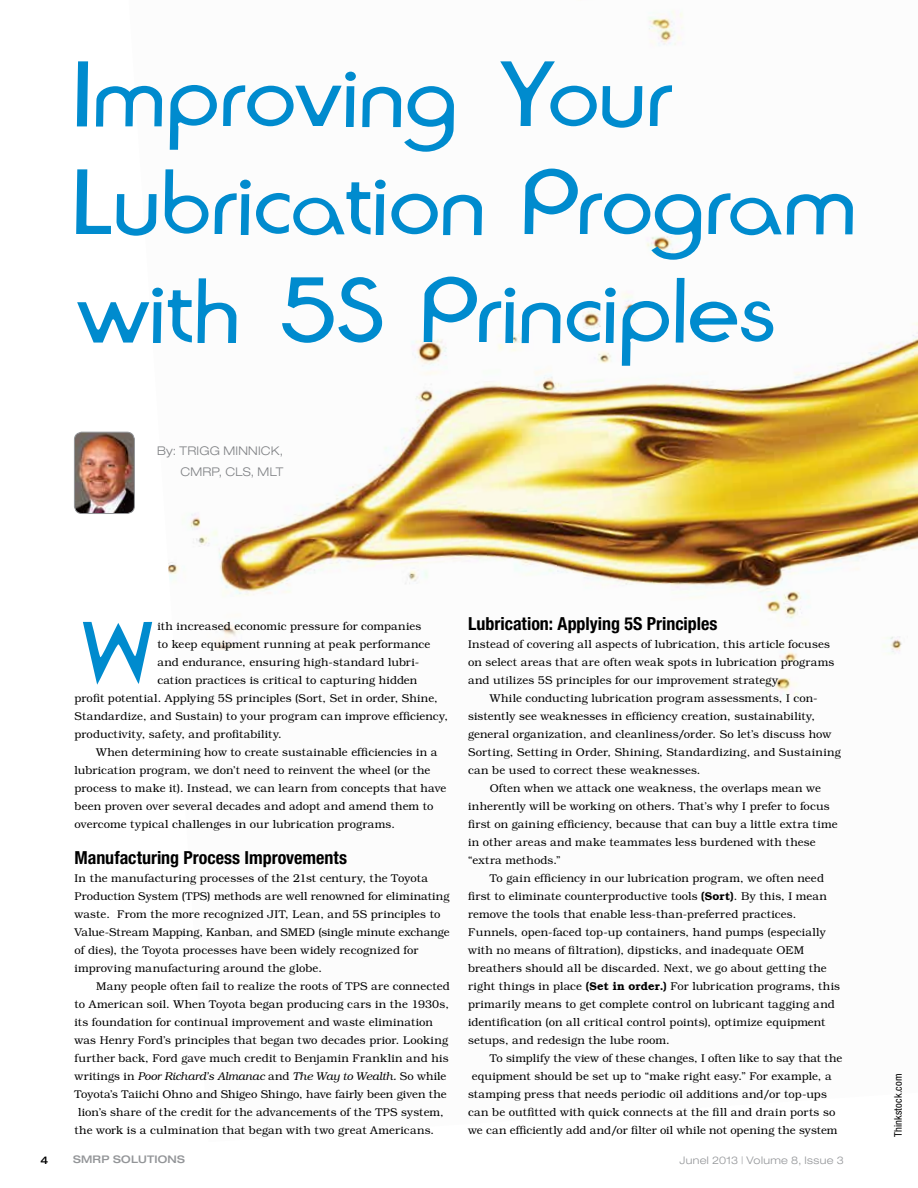
<style>
.page{position:relative;width:918px;height:1188px;background:#fff}
.page>*{position:absolute;margin:0;border:0;box-sizing:border-box;transform-origin:0 0}
.t1{font:90px/108px "Serius S Si";letter-spacing:-.04em;color:#008bce;scale:1.15 1}
.t2{font:86.4px "Serius S Si";color:#008bce;scale:1.1 1}
.t3{font:700 condensed 18px "Helvetica Neue LT Std";color:#000}
.t4{font:300 expanded 12px/21px "Helvetica Neue LT Std";letter-spacing:.02em;color:#808285;text-align:right}
.t5{font:300 11.25px/18px "Bookman Std";letter-spacing:.015em;color:#000}
.t6{font:italic 300 11.25px "Bookman Std";color:#000}
.t7{font:300 expanded 10.5px "Helvetica Neue LT Std";letter-spacing:.03em;color:#939598}
.t8{font:condensed 10.5px "Helvetica Neue LT Std";letter-spacing:.01em;color:#000}
.t9{font:500 expanded 10.5px "Helvetica Neue LT Std";letter-spacing:.02em;color:#939598}
.t10{font:500 expanded 10.5px "Helvetica Neue LT Std";color:#000}
.s1{font-style:normal}
.s2{font-weight:600}
</style>
<div class="page">
<img style="left:134px;top:10px;width:784px;height:687px">
<img style="left:74px;top:432px;width:60px;height:82px">
<div style="left:74px;top:432px;width:61px;height:82px;border:1px solid #939598;border-radius:8px"></div>
<h1 class="t1" style="left:67px;top:49px;width:686px">Improving Your<br>Lubrication Program with 5S Principles</h1>
<p class="t4" style="left:157px;top:440px;width:128px">By: trigg mi nnick,<br>CMRP, CLS, MLT</p>
<h2 class="t2" style="left:75px;top:615px;width:72px">W</h2>
<p class="t5" style="left:157px;top:617px;width:265px">ith increased economic pressure for companies</p>
<p class="t5" style="left:157px;top:635px;width:275px">to keep equipment running at peak performance</p>
<p class="t5" style="left:157px;top:653px;width:263px">and endurance, ensuring high-standard lubri-</p>
<p class="t5" style="left:157px;top:671px;width:261px">cation practices is critical to capturing hidden</p>
<p class="t5" style="left:75px;top:689px;width:365px">profit potential. Applying 5S principles (Sort, Set in order, Shine,</p>
<p class="t5" style="left:75px;top:707px;width:375px">Standardize, and Sustain) to your program can improve efficiency,</p>
<p class="t5" style="left:75px;top:725px;width:209px">productivity, safety, and profitability.</p>
<p class="t5" style="left:96px;top:743px;width:343px">When determining how to create sustainable efficiencies in a</p>
<p class="t5" style="left:75px;top:761px;width:357px">lubrication program, we don’t need to reinvent the wheel (or the</p>
<p class="t5" style="left:75px;top:779px;width:373px">process to make it). Instead, we can learn from concepts that have</p>
<p class="t5" style="left:75px;top:797px;width:361px">been proven over several decades and adopt and amend them to</p>
<p class="t5" style="left:75px;top:815px;width:322px">overcome typical challenges in our lubrication programs.</p>
<h3 class="t3" style="left:75px;top:847px;width:274px">Manufacturing Process Improvements</h3>
<p class="t5" style="left:75px;top:869px;width:377px">In the manufacturing processes of the 21st century, the Toyota Production System (TPS) methods are well renowned for eliminating waste. From the more recognized JIT, Lean, and 5S principles to Value-Stream Mapping, Kanban, and SMED (single minute exchange of dies), the Toyota processes have been widely recognized for improving manufacturing around the globe.</p>
<p class="t5" style="left:96px;top:977px;width:355px">Many people often fail to realize the roots of TPS are connected</p>
<p class="t5" style="left:75px;top:995px;width:376px">to American soil. When Toyota began producing cars in the 1930s,</p>
<p class="t5" style="left:75px;top:1013px;width:360px">its foundation for continual improvement and waste elimination</p>
<p class="t5" style="left:75px;top:1031px;width:375px">was Henry Ford’s principles that began two decades prior. Looking</p>
<p class="t5" style="left:75px;top:1049px;width:375px">further back, Ford gave much credit to Benjamin Franklin and his</p>
<p class="t6" style="left:75px;top:1070px;width:373px"><span class="s1">writings in</span> Poor Richard’s Almanac <span class="s1">and</span> The Way to Wealth. <span class="s1">So while</span></p>
<p class="t5" style="left:75px;top:1085px;width:374px">Toyota’s Taiichi Ohno and Shigeo Shingo, have fairly been given the</p>
<p class="t5" style="left:78px;top:1103px;width:367px">lion’s share of the credit for the advancements of the TPS system,</p>
<p class="t5" style="left:75px;top:1121px;width:361px">the work is a culmination that began with two great Americans.</p>
<h3 class="t3" style="left:468px;top:613px;width:251px">Lubrication: Applying 5S Principles</h3>
<p class="t5" style="left:468px;top:635px;width:368px">Instead of covering all aspects of lubrication, this article focuses on select areas that are often weak spots in lubrication programs and utilizes 5S principles for our improvement strategy.</p>
<p class="t5" style="left:490px;top:689px;width:330px">While conducting lubrication program assessments, I con-</p>
<p class="t5" style="left:468px;top:707px;width:348px">sistently see weaknesses in efficiency creation, sustainability,</p>
<p class="t5" style="left:468px;top:725px;width:365px">general organization, and cleanliness/order. So let’s discuss how</p>
<p class="t5" style="left:468px;top:743px;width:374px">Sorting, Setting in Order, Shining, Standardizing, and Sustaining</p>
<p class="t5" style="left:468px;top:761px;width:234px">can be used to correct these weaknesses.</p>
<p class="t5" style="left:490px;top:779px;width:333px">Often when we attack one weakness, the overlaps mean we</p>
<p class="t5" style="left:468px;top:797px;width:363px">inherently will be working on others. That’s why I prefer to focus</p>
<p class="t5" style="left:468px;top:815px;width:371px">first on gaining efficiency, because that can buy a little extra time</p>
<p class="t5" style="left:468px;top:833px;width:349px">in other areas and make teammates less burdened with these</p>
<p class="t5" style="left:468px;top:851px;width:94px">“extra methods.”</p>
<p class="t5" style="left:490px;top:869px;width:336px">To gain efficiency in our lubrication program, we often need</p>
<p class="t5" style="left:468px;top:887px;width:360px">first to eliminate counterproductive tools <span class="s2">(Sort)</span>. By this, I mean</p>
<p class="t5" style="left:468px;top:905px;width:330px">remove the tools that enable less-than-preferred practices.</p>
<p class="t5" style="left:468px;top:923px;width:359px">Funnels, open-faced top-up containers, hand pumps (especially</p>
<p class="t5" style="left:468px;top:941px;width:337px">with no means of filtration), dipsticks, and inadequate OEM</p>
<p class="t5" style="left:468px;top:959px;width:360px">breathers should all be discarded. Next, we go about getting the</p>
<p class="t5" style="left:468px;top:977px;width:373px">right things in place <span class="s2">(Set in order.)</span> For lubrication programs, this</p>
<p class="t5" style="left:468px;top:995px;width:368px">primarily means to get complete control on lubricant tagging and</p>
<p class="t5" style="left:468px;top:1013px;width:359px">identification (on all critical control points), optimize equipment</p>
<p class="t5" style="left:468px;top:1031px;width:203px">setups, and redesign the lube room.</p>
<p class="t5" style="left:490px;top:1049px;width:354px">To simplify the view of these changes, I often like to say that the</p>
<p class="t5" style="left:472px;top:1067px;width:361px">equipment should be set up to “make right easy.” For example, a</p>
<p class="t5" style="left:468px;top:1085px;width:360px">stamping press that needs periodic oil additions and/or top-ups</p>
<p class="t5" style="left:468px;top:1103px;width:369px">can be outfitted with quick connects at the fill and drain ports so</p>
<p class="t5" style="left:468px;top:1121px;width:371px">we can efficiently add and/or filter oil while not opening the system</p>
<p class="t10" style="left:40px;top:1154px;width:9px">4</p>
<p class="t9" style="left:73px;top:1153px;width:112px">SMRP SOLUTIONS</p>
<p class="t7" style="left:679px;top:1154px;width:166px">Junel 2013 | Volume 8, Issue 3</p>
<p class="t8" style="left:892px;top:1137px;width:65px;rotate:-90deg">Thinkstock.com</p>
</div>
